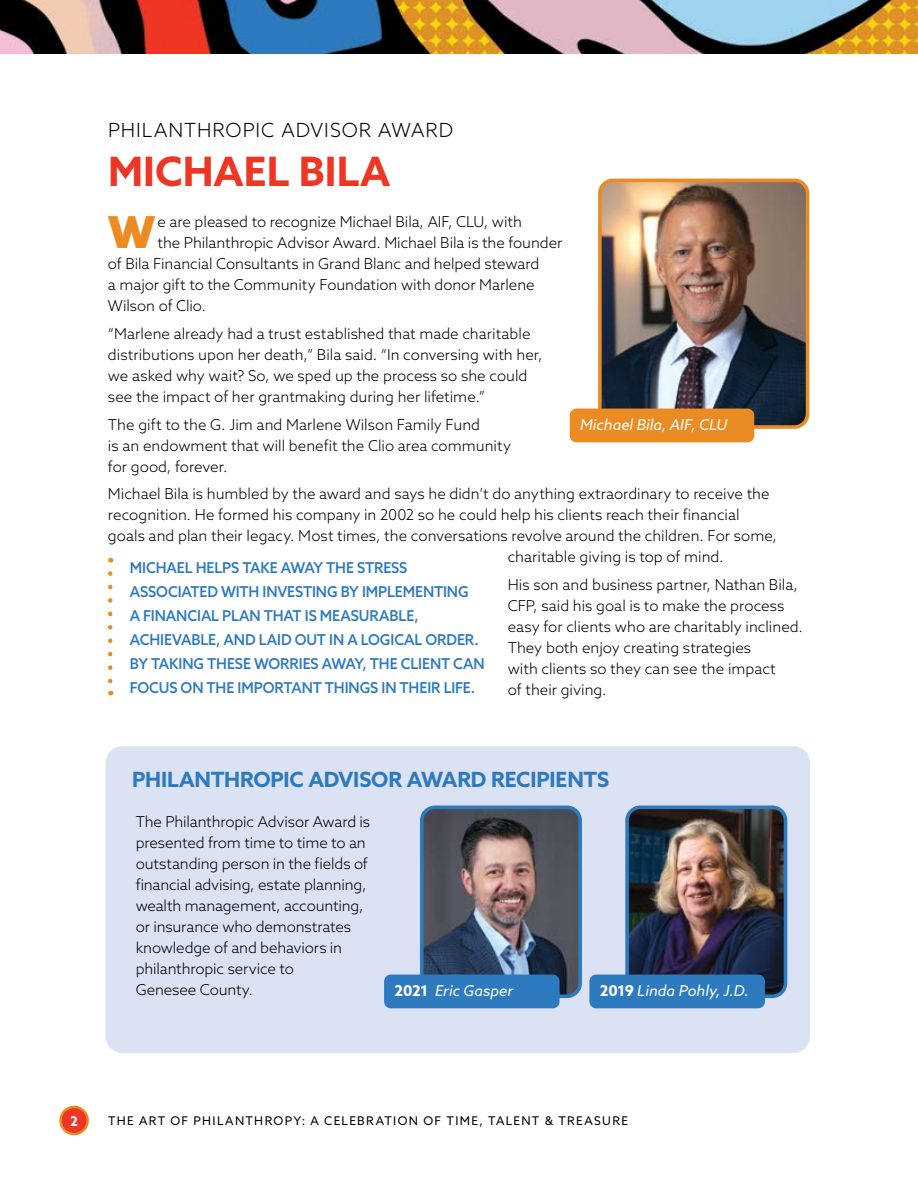
<style>
.page{position:relative;width:918px;height:1188px;background:#fff}
.page>*{position:absolute;margin:0;border:0;box-sizing:border-box;transform-origin:0 0}
.t1{font:900 43.95px "Azo Sans";color:#eb8b23}
.t2{font:700 40.5px "Azo Sans";letter-spacing:.005em;color:#ee3624}
.t3{font:700 21px "Azo Sans";letter-spacing:-.01em;color:#2d7abf}
.t4{font:300 19.5px "Azo Sans";letter-spacing:.05em;color:#000}
.t5{font:300 15px/21px "Azo Sans";color:#000}
.t6{font:500 15px/24px "Azo Sans";letter-spacing:-.01em;color:#2d7abf;scale:.96 1}
.t7{font:italic 15px "Azo Sans";color:#fff}
.t8{font:700 13.5px "Azo Sans";color:#fff}
.t9{font:12px "Azo Sans";letter-spacing:.11em;color:#000}
.s1{font-weight:700;font-style:normal}
</style>
<div class="page">
<div style="left:106px;top:746px;width:704px;height:307px;background:#dbe2f3;border-radius:17px"></div>
<img style="left:0;top:0;width:918px;height:54px">
<div style="left:61px;top:1107px;width:27px;height:27px;background:#ee3624;border-radius:50%"></div>
<div style="left:59px;top:1106px;width:30px;height:29px;border:2px solid #eb8b23;border-radius:50%"></div>
<img style="left:603px;top:180px;width:205px;height:244px">
<div style="left:598px;top:179px;width:211px;height:250px;border:4px solid #eb8b23;border-radius:13px"></div>
<div style="left:570px;top:409px;width:184px;height:33px;background:#eb8b23;border-radius:7px"></div>
<svg style="left:108px;top:574px;width:4px;height:121px"></svg>
<img style="left:630px;top:807px;width:156px;height:186px">
<div style="left:625px;top:806px;width:162px;height:192px;border:4px solid #2d7abf;border-radius:13px"></div>
<div style="left:589px;top:975px;width:176px;height:33px;background:#2d7abf;border-radius:7px"></div>
<img style="left:425px;top:811px;width:152px;height:182px">
<div style="left:420px;top:806px;width:162px;height:192px;border:4px solid #2d7abf;border-radius:13px"></div>
<div style="left:384px;top:975px;width:176px;height:33px;background:#2d7abf;border-radius:7px"></div>
<h3 class="t4" style="left:108px;top:117px;width:347px">PHILANTHROPIC ADVISOR AWARD</h3>
<h2 class="t2" style="left:108px;top:144px;width:284px">MICHAEL BILA</h2>
<h1 class="t1" style="left:108px;top:203px;width:49px">W</h1>
<p class="t5" style="left:158px;top:211px;width:366px">e are pleased to recognize Michael Bila, AIF, CLU, with</p>
<p class="t5" style="left:158px;top:232px;width:406px">the Philanthropic Advisor Award. Michael Bila is the founder</p>
<p class="t5" style="left:108px;top:253px;width:433px">of Bila Financial Consultants in Grand Blanc and helped steward</p>
<p class="t5" style="left:108px;top:274px;width:428px">a major gift to the Community Foundation with donor Marlene</p>
<p class="t5" style="left:108px;top:295px;width:100px">Wilson of Clio.</p>
<p class="t5" style="left:108px;top:323px;width:436px">“Marlene already had a trust established that made charitable distributions upon her death,” Bila said. “In conversing with her, we asked why wait? So, we sped up the process so she could see the impact of her grantmaking during her lifetime.”</p>
<p class="t5" style="left:108px;top:414px;width:405px">The gift to the G. Jim and Marlene Wilson Family Fund<br>is an endowment that will benefit the Clio area community for good, forever.</p>
<p class="t5" style="left:108px;top:483px;width:663px">Michael Bila is humbled by the award and says he didn’t do anything extraordinary to receive the</p>
<p class="t5" style="left:108px;top:504px;width:633px">recognition. He formed his company in 2002 so he could help his clients reach their financial</p>
<p class="t5" style="left:108px;top:525px;width:671px">goals and plan their legacy. Most times, the conversations revolve around the children. For some,</p>
<p class="t5" style="left:508px;top:546px;width:217px">charitable giving is top of mind.</p>
<p class="t5" style="left:508px;top:574px;width:297px">His son and business partner, Nathan Bila, CFP, said his goal is to make the process easy for clients who are charitably inclined.<br>They both enjoy creating strategies<br>with clients so they can see the impact<br>of their giving.</p>
<p class="t7" style="left:580px;top:415px;width:149px">Michael Bila, AIF, CLU</p>
<p class="t6" style="left:130px;top:555px;width:371px">MICHAEL HELPS TAKE AWAY THE STRESS ASSOCIATED WITH INVESTING BY IMPLEMENTING<br>A FINANCIAL PLAN THAT IS MEASURABLE, ACHIEVABLE, AND LAID OUT IN A LOGICAL ORDER.<br>BY TAKING THESE WORRIES AWAY, THE CLIENT CAN FOCUS ON THE IMPORTANT THINGS IN THEIR LIFE.</p>
<h3 class="t3" style="left:132px;top:766px;width:479px">PHILANTHROPIC ADVISOR AWARD RECIPIENTS</h3>
<p class="t5" style="left:136px;top:811px;width:236px">The Philanthropic Advisor Award is presented from time to time to an outstanding person in the fields of financial advising, estate planning, wealth management, accounting, or insurance who demonstrates knowledge of and behaviors in philanthropic service to<br>Genesee County.</p>
<p class="t7" style="left:395px;top:981px;width:121px"><span class="s1">2021</span> Eric Gasper</p>
<p class="t7" style="left:600px;top:981px;width:151px"><span class="s1">2019</span> Linda Pohly, J.D.</p>
<p class="t8" style="left:70px;top:1112px;width:9px">2</p>
<p class="t9" style="left:108px;top:1113px;width:522px">THE ART OF PHILANTHROPY: A CELEBRATION OF TIME, TALENT &amp; TREASURE</p>
</div>
